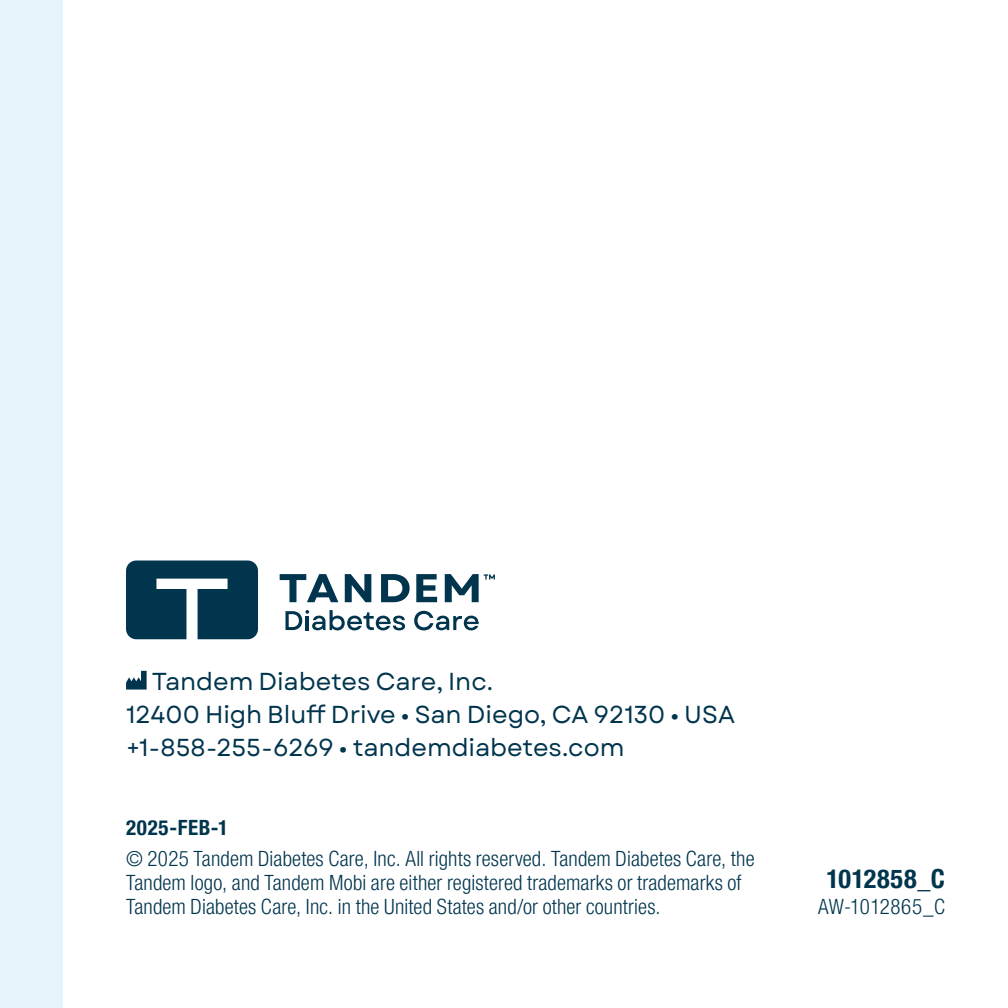
<style>
.page{position:relative;width:1008px;height:1008px;background:#fff}
.page>*{position:absolute;margin:0;border:0;box-sizing:border-box;transform-origin:0 0}
.t1{font:700 condensed 26.25px "Helvetica Neue LT Pro";letter-spacing:.025em;color:#01354e}
.t2{font:24.5px/33.2px "Garet";letter-spacing:-.005em;color:#01354e}
.t3{font:300 condensed 21px/23.8px "Helvetica Neue LT Pro";letter-spacing:.005em;color:#01354e}
.t4{font:700 condensed 21px "Helvetica Neue LT Pro";letter-spacing:.035em;color:#01354e}
</style>
<div class="page">
<div style="left:0;top:0;width:63px;height:1008px;background:#e8f4fb"></div>
<svg style="left:126px;top:671px;width:21px;height:19px"></svg>
<svg style="left:416px;top:574px;width:21px;height:28px"></svg>
<svg style="left:280px;top:574px;width:58px;height:28px"></svg>
<svg style="left:345px;top:574px;width:26px;height:28px"></svg>
<svg style="left:381px;top:574px;width:29px;height:28px"></svg>
<svg style="left:126px;top:561px;width:132px;height:78px;background:#224f65"></svg>
<svg style="left:285px;top:610px;width:120px;height:20px"></svg>
<svg style="left:414px;top:611px;width:65px;height:19px"></svg>
<svg style="left:445px;top:574px;width:50px;height:28px"></svg>
<p class="t2" style="left:126px;top:665px;width:610px;text-indent:26px">Tandem Diabetes Care, Inc.<br>12400 High Bluff Drive • San Diego, CA 92130 • USA +1-858-255-6269 • tandemdiabetes.com</p>
<p class="t4" style="left:126px;top:815px;width:104px">2025-FEB-1</p>
<p class="t3" style="left:126px;top:847px;width:630px">© 2025 Tandem Diabetes Care, Inc. All rights reserved. Tandem Diabetes Care, the<br>Tandem logo, and Tandem Mobi are either registered trademarks or trademarks of<br>Tandem Diabetes Care, Inc. in the United States and/or other countries.</p>
<p class="t1" style="left:827px;top:863px;width:120px">1012858_C</p>
<p class="t3" style="left:818px;top:894px;width:128px">AW-1012865_C</p>
</div>
